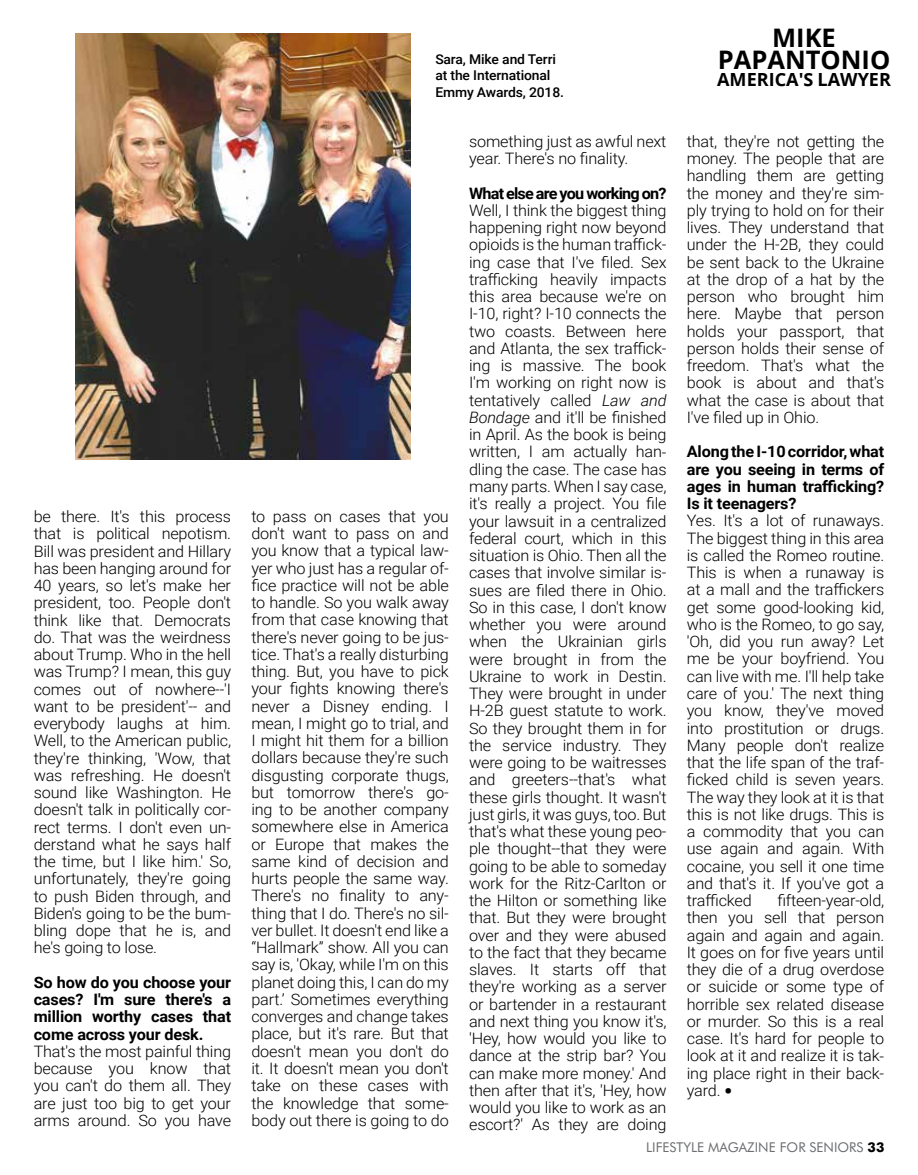
<style>
.page{position:relative;width:918px;height:1175px;background:#fff}
.page>*{position:absolute;margin:0;border:0;box-sizing:border-box;transform-origin:0 0}
.t1{font:700 25.5px/21.6px "Open Sans";color:#000;text-align:center}
.t2{font:700 18px "Open Sans";color:#000}
.t3{font:300 15.75px/17.2px "Roboto";letter-spacing:-.01em;color:#000;text-align:justify}
.t4{font:700 15.75px/17.2px "Roboto";letter-spacing:-.01em;color:#000;text-align:justify}
.t5{font:700 15.75px "Roboto";letter-spacing:-.05em;color:#000}
.t6{font:500 13.5px/16.2px "Roboto";letter-spacing:-.01em;color:#000}
.t7{font:13.5px "Futura BT";color:#6d6e71}
.s1{font-style:italic}
.s2{font-weight:700;font-size:22.5px}
.s3{font-weight:700;color:#000}
</style>
<div class="page">
<img style="left:75px;top:34px;width:336px;height:425px">
<p class="t3" style="left:34px;top:507px;width:199px">be there. It's this process that is political nepotism.<br>Bill was president and Hillary has been hanging around for 40 years, so let's make her president, too. People don't think like that. Democrats do. That was the weirdness about Trump. Who in the hell was Trump? I mean, this guy comes out of nowhere--'I want to be president'-- and everybody laughs at him.<br>Well, to the American public, they're thinking, 'Wow, that was refreshing. He doesn't sound like Washington. He doesn't talk in politically cor&shy;rect terms. I don't even un&shy;derstand what he says half the time, but I like him.' So, unfortunately, they're going to push Biden through, and Biden's going to be the bum&shy;bling dope that he is, and he's going to lose.</p>
<p class="t4" style="left:34px;top:973px;width:199px">So how do you choose your cases? I'm sure there's a million worthy cases that come across your desk.</p>
<p class="t3" style="left:34px;top:1042px;width:199px">That's the most painful thing because you know that you can't do them all. They are just too big to get your arms around. So you have</p>
<p class="t6" style="left:435px;top:51px;width:130px">Sara, Mike and Terri at the International<br>Emmy Awards, 2018.</p>
<p class="t3" style="left:251px;top:507px;width:199px">to pass on cases that you don't want to pass on and you know that a typical law&shy;yer who just has a regular of&shy;fice practice will not be able to handle. So you walk away from that case knowing that there's never going to be jus&shy;tice. That's a really disturbing thing. But, you have to pick your fights knowing there's never a Disney ending. I mean, I might go to trial, and I might hit them for a billion dollars because they're such disgusting corporate thugs, but tomorrow there's go&shy;ing to be another company somewhere else in America or Europe that makes the same kind of decision and hurts people the same way.<br>There's no finality to any&shy;thing that I do. There's no sil&shy;ver bullet. It doesn't end like a “Hallmark” show. All you can say is, 'Okay, while I'm on this planet doing this, I can do my part.’ Sometimes everything converges and change takes place, but it's rare. But that doesn't mean you don't do it. It doesn't mean you don't take on these cases with the knowledge that some&shy;body out there is going to do</p>
<p class="t3" style="left:469px;top:132px;width:199px">something just as awful next year. There's no finality.</p>
<p class="t5" style="left:469px;top:182px;width:199px">What else are you working on?</p>
<p class="t3" style="left:469px;top:201px;width:199px">Well, I think the biggest thing happening right now beyond opioids is the human traffick&shy;ing case that I've filed. Sex trafficking heavily impacts this area because we're on I-10, right? I-10 connects the two coasts. Between here and Atlanta, the sex traffick&shy;ing is massive. The book I'm working on right now is tentatively called <span class="s1">Law and Bondage</span> and it'll be finished in April. As the book is being written, I am actually han&shy;dling the case. The case has many parts. When I say case, it's really a project. You file your lawsuit in a centralized federal court, which in this situation is Ohio. Then all the cases that involve similar is&shy;sues are filed there in Ohio.<br>So in this case, I don't know whether you were around when the Ukrainian girls were brought in from the Ukraine to work in Destin.<br>They were brought in under H-2B guest statute to work.<br>So they brought them in for the service industry. They were going to be waitresses and greeters--that's what these girls thought. It wasn't just girls, it was guys, too. But that's what these young peo&shy;ple thought--that they were going to be able to someday work for the Ritz-Carlton or the Hilton or something like that. But they were brought over and they were abused to the fact that they became slaves. It starts off that they're working as a server or bartender in a restaurant and next thing you know it's, 'Hey, how would you like to dance at the strip bar? You can make more money.' And then after that it's, 'Hey, how would you like to work as an escort?' As they are doing</p>
<h1 class="t1" style="left:718px;top:27px;width:174px">MIKE<br>PAPANTONIO</h1>
<p class="t2" style="left:717px;top:67px;width:175px">AMERICA'S LAWYER</p>
<p class="t3" style="left:687px;top:132px;width:199px">that, they're not getting the money. The people that are handling them are getting the money and they're sim&shy;ply trying to hold on for their lives. They understand that under the H-2B, they could be sent back to the Ukraine at the drop of a hat by the person who brought him here. Maybe that person holds your passport, that person holds their sense of freedom. That's what the book is about and that's what the case is about that I've filed up in Ohio.</p>
<p class="t4" style="left:687px;top:442px;width:199px">Along the I-10 corridor, what are you seeing in terms of ages in human trafficking?<br>Is it teenagers?</p>
<p class="t3" style="left:687px;top:511px;width:199px">Yes. It's a lot of runaways.<br>The biggest thing in this area is called the Romeo routine.<br>This is when a runaway is at a mall and the traffickers get some good-looking kid, who is the Romeo, to go say, 'Oh, did you run away? Let me be your boyfriend. You can live with me. I'll help take care of you.' The next thing you know, they've moved into prostitution or drugs.<br>Many people don't realize that the life span of the traf&shy;ficked child is seven years.<br>The way they look at it is that this is not like drugs. This is a commodity that you can use again and again. With cocaine, you sell it one time and that's it. If you've got a trafficked</p>
<p class="t3" style="left:687px;top:891px;width:199px;text-indent:91px">fifteen-year-old, then you sell that person again and again and again.<br>It goes on for five years until they die of a drug overdose or suicide or some type of horrible sex related disease or murder. So this is a real case. It's hard for people to look at it and realize it is tak&shy;ing place right in their back&shy;yard. <span class="s2">•</span></p>
<p class="t7" style="left:646px;top:1138px;width:240px">LIFESTYLE MAGAZINE FOR SENIORS <span class="s3">33</span></p>
</div>
